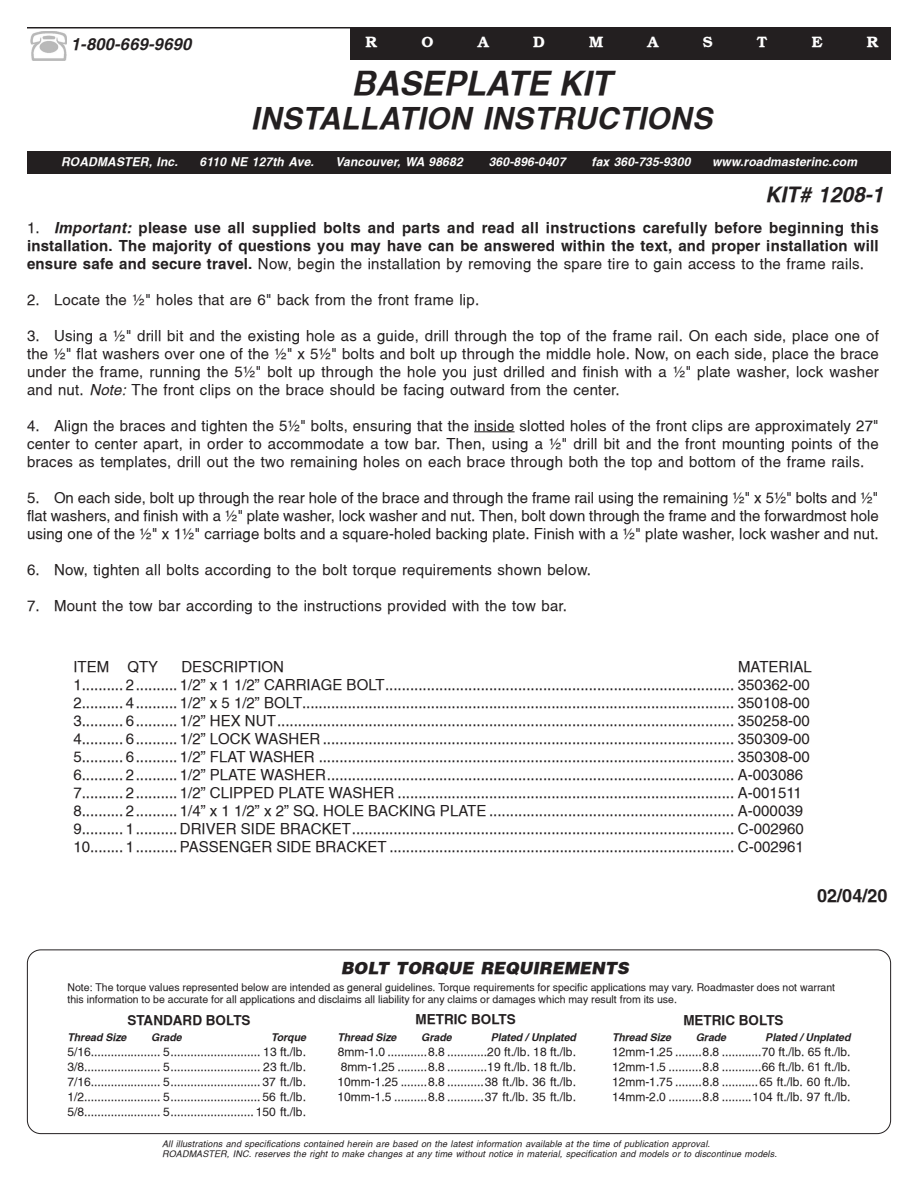
<style>
.page{position:relative;width:918px;height:1188px;background:#fff}
.page>*{position:absolute;margin:0;border:0;box-sizing:border-box;transform-origin:0 0}
.t1{font:italic 700 33px "Switzerland";color:#231f20}
.t2{font:italic 700 30px "Switzerland";letter-spacing:.015em;color:#231f20}
.t3{font:italic 700 21px "Switzerland";color:#231f20}
.t4{font:700 18px "Switzerland";color:#231f20}
.Helv_10pt{font:italic 900 16.5px "Switzerland";color:#231f20}
.Helv_10pt-2{font:italic 700 16.5px "Switzerland";letter-spacing:.015em;color:#231f20}
.t5{font:15px/18px "Switzerland";letter-spacing:.005em;color:#231f20;text-align:justify}
.t6{font:700 15px/18px "Switzerland";letter-spacing:.015em;color:#231f20;text-align:justify}
.t7{font:700 15px "Brooklyn";color:#fff}
.Helv_10pt-3{font:700 13.5px "Switzerland";color:#231f20}
.Helv_10pt-4{font:12px/15px "Switzerland";color:#231f20}
.t8{font:italic 700 12px "Switzerland";letter-spacing:.015em;color:#fff}
.Helv_10pt-5{font:10.5px/12px "Switzerland";color:#231f20}
.Helv_10pt-6{font:italic 700 10.5px "Switzerland";color:#231f20}
.Helv_10pt-7{font:italic 9px/10.5px "Switzerland";letter-spacing:.015em;color:#231f20}
.s1{font-weight:400}
.s2{font-style:italic}
</style>
<div class="page">
<div style="left:351px;top:27px;width:540px;height:32px;background:#231f20"></div>
<hr style="left:27px;top:27px;width:864px;height:1px;background:#231f20">
<img style="left:31px;top:31px;width:36px;height:29px">
<hr style="left:474px;top:432px;width:41px;height:1px;background:#231f20">
<div style="left:27px;top:950px;width:864px;height:184px;border:1px solid #231f20;border-radius:14px"></div>
<div style="left:27px;top:151px;width:864px;height:23px;background:#231f20"></div>
<p class="Helv_10pt-2" style="left:71px;top:35px;width:122px">1-800-669-9690</p>
<p class="t7" style="left:366px;top:32px;width:13px">R</p>
<p class="t7" style="left:422px;top:32px;width:14px">O</p>
<p class="t7" style="left:478px;top:32px;width:12px">A</p>
<p class="t7" style="left:533px;top:32px;width:13px">D</p>
<p class="t7" style="left:589px;top:32px;width:16px">M</p>
<p class="t7" style="left:648px;top:32px;width:12px">A</p>
<p class="t7" style="left:703px;top:32px;width:11px">S</p>
<p class="t7" style="left:757px;top:32px;width:12px">T</p>
<p class="t7" style="left:812px;top:32px;width:12px">E</p>
<p class="t7" style="left:867px;top:32px;width:13px">R</p>
<p class="t1" style="left:352px;top:64px;width:261px">BASEPLATE KIT</p>
<p class="t2" style="left:251px;top:101px;width:463px">INSTALLATION INSTRUCTIONS</p>
<p class="t8" style="left:61px;top:154px;width:118px">ROADMASTER, Inc.</p>
<p class="t8" style="left:200px;top:154px;width:116px">6110 NE 127th Ave.</p>
<p class="t8" style="left:336px;top:154px;width:129px">Vancouver, WA 98682</p>
<p class="t8" style="left:489px;top:154px;width:78px">360-896-0407</p>
<p class="t8" style="left:592px;top:154px;width:100px">fax 360-735-9300</p>
<p class="t8" style="left:712px;top:154px;width:146px">www.roadmasterinc.com</p>
<p class="t3" style="left:765px;top:182px;width:120px">KIT# 1208-1</p>
<p class="t6" style="left:27px;top:219px;width:853px"><span class="s1">1.</span> <span class="s2">Important:</span> please use all supplied bolts and parts and read all instructions carefully before beginning this installation. The majority of questions you may have can be answered within the text, and proper installation will ensure safe and secure travel. <span class="s1">Now, begin the installation by removing the spare tire to gain access to the frame rails.</span></p>
<p class="t5" style="left:27px;top:291px;width:454px">2. Locate the ½" holes that are 6" back from the front frame lip.</p>
<p class="t5" style="left:27px;top:327px;width:853px">3. Using a ½" drill bit and the existing hole as a guide, drill through the top of the frame rail. On each side, place one of the ½" flat washers over one of the ½" x 5½" bolts and bolt up through the middle hole. Now, on each side, place the brace under the frame, running the 5½" bolt up through the hole you just drilled and finish with a ½" plate washer, lock washer and nut. <span class="s2">Note:</span> The front clips on the brace should be facing outward from the center.</p>
<p class="t5" style="left:27px;top:417px;width:853px">4. Align the braces and tighten the 5½" bolts, ensuring that the inside slotted holes of the front clips are approximately 27" center to center apart, in order to accommodate a tow bar. Then, using a ½" drill bit and the front mounting points of the braces as templates, drill out the two remaining holes on each brace through both the top and bottom of the frame rails.</p>
<p class="t5" style="left:27px;top:489px;width:853px">5. On each side, bolt up through the rear hole of the brace and through the frame rail using the remaining ½" x 5½" bolts and ½" flat washers, and finish with a ½" plate washer, lock washer and nut. Then, bolt down through the frame and the forwardmost hole using one of the ½" x 1½" carriage bolts and a square-holed backing plate. Finish with a ½" plate washer, lock washer and nut.</p>
<p class="t5" style="left:27px;top:561px;width:566px">6. Now, tighten all bolts according to the bolt torque requirements shown below.</p>
<p class="t5" style="left:27px;top:597px;width:542px">7. Mount the tow bar according to the instructions provided with the tow bar.</p>
<p class="t5" style="left:73px;top:658px;width:86px">ITEM QTY</p>
<p class="t5" style="left:181px;top:658px;width:104px">DESCRIPTION</p>
<p class="t5" style="left:738px;top:658px;width:75px">MATERIAL</p>
<p class="t5" style="left:73px;top:676px;width:738px">1.......... 2.......... 1/2” x 1 1/2” CARRIAGE BOLT.................................................................................... 350362-00</p>
<p class="t5" style="left:73px;top:694px;width:738px">2.......... 4.......... 1/2” x 5 1/2” BOLT........................................................................................................ 350108-00</p>
<p class="t5" style="left:73px;top:712px;width:738px">3.......... 6.......... 1/2” HEX NUT.............................................................................................................. 350258-00</p>
<p class="t5" style="left:73px;top:730px;width:738px">4.......... 6.......... 1/2” LOCK WASHER ................................................................................................... 350309-00</p>
<p class="t5" style="left:73px;top:748px;width:738px">5.......... 6.......... 1/2” FLAT WASHER .................................................................................................... 350308-00</p>
<p class="t5" style="left:73px;top:766px;width:731px">6.......... 2.......... 1/2” PLATE WASHER.................................................................................................. A-003086</p>
<p class="t5" style="left:73px;top:784px;width:730px">7.......... 2.......... 1/2” CLIPPED PLATE WASHER ................................................................................. A-001511</p>
<p class="t5" style="left:73px;top:802px;width:731px">8.......... 2.......... 1/4” x 1 1/2” x 2” SQ. HOLE BACKING PLATE ........................................................... A-000039</p>
<p class="t5" style="left:73px;top:820px;width:732px">9.......... 1.......... DRIVER SIDE BRACKET............................................................................................ C-002960</p>
<p class="t5" style="left:73px;top:838px;width:732px">10........ 1.......... PASSENGER SIDE BRACKET ................................................................................... C-002961</p>
<p class="Helv_10pt" style="left:341px;top:958px;width:289px">BOLT TORQUE REQUIREMENTS</p>
<p class="t4" style="left:817px;top:885px;width:72px">02/04/20</p>
<p class="Helv_10pt-5" style="left:68px;top:981px;width:769px">Note: The torque values represented below are intended as general guidelines. Torque requirements for specific applications may vary. Roadmaster does not warrant this information to be accurate for all applications and disclaims all liability for any claims or damages which may result from its use.</p>
<p class="Helv_10pt-3" style="left:127px;top:1012px;width:125px">STANDARD BOLTS</p>
<p class="Helv_10pt-6" style="left:68px;top:1031px;width:60px">Thread Size</p>
<p class="Helv_10pt-6" style="left:151px;top:1031px;width:32px">Grade</p>
<p class="Helv_10pt-6" style="left:271px;top:1031px;width:36px">Torque</p>
<p class="Helv_10pt-4" style="left:68px;top:1044px;width:240px">5/16..................... 5........................... 13 ft./lb.<br>3/8....................... 5........................... 23 ft./lb.</p>
<p class="Helv_10pt-4" style="left:68px;top:1074px;width:240px">7/16..................... 5........................... 37 ft./lb.</p>
<p class="Helv_10pt-4" style="left:68px;top:1089px;width:240px">1/2....................... 5........................... 56 ft./lb.</p>
<p class="Helv_10pt-4" style="left:68px;top:1104px;width:240px">5/8....................... 5......................... 150 ft./lb.</p>
<p class="Helv_10pt-3" style="left:416px;top:1011px;width:102px">METRIC BOLTS</p>
<p class="Helv_10pt-6" style="left:338px;top:1031px;width:60px">Thread Size</p>
<p class="Helv_10pt-6" style="left:421px;top:1031px;width:32px">Grade</p>
<p class="Helv_10pt-6" style="left:491px;top:1031px;width:87px">Plated / Unplated</p>
<p class="Helv_10pt-4" style="left:338px;top:1044px;width:240px">8mm-1.0 ............8.8 ............20 ft./lb. 18 ft./lb.<br>8mm-1.25 .........8.8 ............19 ft./lb. 18 ft./lb.</p>
<p class="Helv_10pt-4" style="left:338px;top:1074px;width:240px">10mm-1.25 ........8.8 ...........38 ft./lb. 36 ft./lb.</p>
<p class="Helv_10pt-4" style="left:338px;top:1089px;width:240px">10mm-1.5 ..........8.8 ...........37 ft./lb. 35 ft./lb.</p>
<p class="Helv_10pt-3" style="left:683px;top:1012px;width:102px">METRIC BOLTS</p>
<p class="Helv_10pt-6" style="left:612px;top:1031px;width:60px">Thread Size</p>
<p class="Helv_10pt-6" style="left:696px;top:1031px;width:32px">Grade</p>
<p class="Helv_10pt-6" style="left:765px;top:1031px;width:87px">Plated / Unplated</p>
<p class="Helv_10pt-4" style="left:612px;top:1044px;width:240px">12mm-1.25 ........8.8 ............70 ft./lb. 65 ft./lb.<br>12mm-1.5 ..........8.8 ............66 ft./lb. 61 ft./lb.</p>
<p class="Helv_10pt-4" style="left:612px;top:1074px;width:240px">12mm-1.75 ........8.8 ...........65 ft./lb. 60 ft./lb.</p>
<p class="Helv_10pt-4" style="left:612px;top:1089px;width:240px">14mm-2.0 ..........8.8 .........104 ft./lb. 97 ft./lb.</p>
<p class="Helv_10pt-7" style="left:162px;top:1138px;width:616px">All illustrations and specifications contained herein are based on the latest information available at the time of publication approval.<br>ROADMASTER, INC. reserves the right to make changes at any time without notice in material, specification and models or to discontinue models.</p>
</div>
